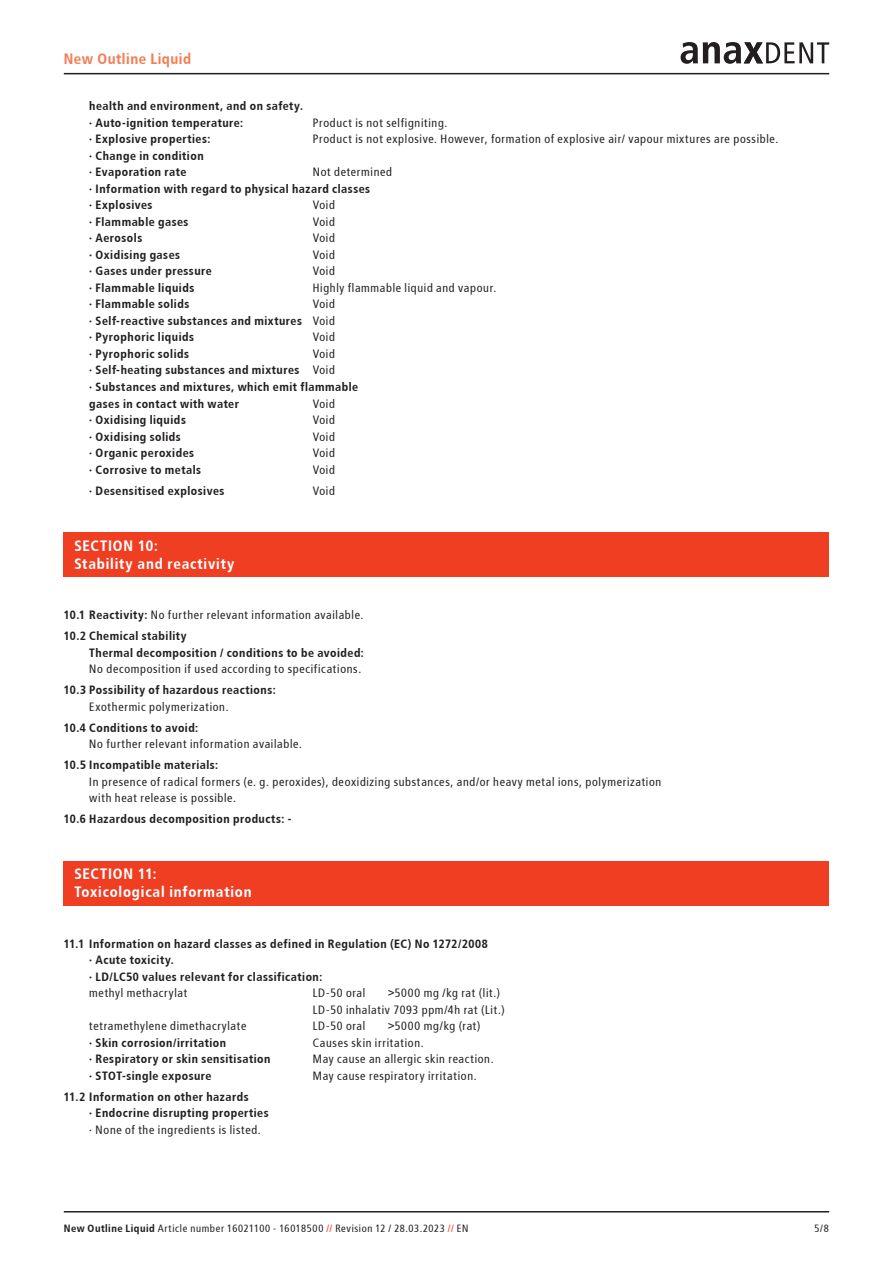
<style>
.page{position:relative;width:893px;height:1263px;background:#fff}
.page>*{position:absolute;margin:0;border:0;box-sizing:border-box;transform-origin:0 0}
.t1{font:700 15px/18px "Transit";letter-spacing:.03em;color:#fff}
.t2{font:700 15px "Transit";letter-spacing:.015em;color:#f47d54}
.t3{font:700 12px/16.5px "Transit";letter-spacing:.02em;color:#231f20}
.t4{font:12px/16.5px "Transit";letter-spacing:.02em;color:#231f20}
.t5{font:10.5px "Transit";letter-spacing:.02em;color:#231f20}
.s1{font-weight:400}
.s2{font-weight:700}
.s3{font-family:"Arial"}
.s4{color:#ef3e22}
</style>
<div class="page">
<svg style="left:681px;top:42px;width:148px;height:22px"></svg>
<hr style="left:64px;top:1211px;width:765px;height:1px;background:#231f20">
<hr style="left:64px;top:73px;width:765px;height:1px;background:#231f20">
<div style="left:64px;top:532px;width:765px;height:45px;background:#ef3e22"></div>
<div style="left:64px;top:861px;width:765px;height:44px;background:#ef3e22"></div>
<p class="t2" style="left:64px;top:50px;width:129px">New Outline Liquid</p>
<p class="t3" style="left:89px;top:98px;width:215px">health and environment, and on safety. · Auto-ignition temperature:</p>
<p class="t4" style="left:313px;top:115px;width:137px">Product is not selfigniting.</p>
<p class="t3" style="left:89px;top:131px;width:123px">· Explosive properties:</p>
<p class="t4" style="left:313px;top:131px;width:467px">Product is not explosive. However, formation of explosive air/ vapour mixtures are possible.</p>
<p class="t3" style="left:89px;top:148px;width:116px">· Change in condition · Evaporation rate</p>
<p class="t4" style="left:313px;top:164px;width:81px">Not determined</p>
<p class="t3" style="left:89px;top:181px;width:283px">· Information with regard to physical hazard classes · Explosives</p>
<p class="t4" style="left:313px;top:197px;width:24px">Void</p>
<p class="t3" style="left:89px;top:214px;width:101px">· Flammable gases</p>
<p class="t4" style="left:313px;top:214px;width:24px">Void</p>
<p class="t3" style="left:89px;top:230px;width:55px">· Aerosols</p>
<p class="t4" style="left:313px;top:230px;width:24px">Void</p>
<p class="t3" style="left:89px;top:247px;width:93px">· Oxidising gases</p>
<p class="t4" style="left:313px;top:247px;width:24px">Void</p>
<p class="t3" style="left:89px;top:263px;width:124px">· Gases under pressure</p>
<p class="t4" style="left:313px;top:263px;width:24px">Void</p>
<p class="t3" style="left:89px;top:280px;width:107px">· Flammable liquids</p>
<p class="t4" style="left:313px;top:280px;width:185px">Highly flammable liquid and vapour.</p>
<p class="t3" style="left:89px;top:296px;width:102px">· Flammable solids</p>
<p class="t3" style="left:89px;top:296px;width:248px;text-align:justify;text-indent:223px"><span class="s1">Void </span>· Self-reactive substances and mixtures <span class="s1">Void </span>· Pyrophoric liquids</p>
<p class="t4" style="left:313px;top:329px;width:24px">Void</p>
<p class="t3" style="left:89px;top:346px;width:102px">· Pyrophoric solids</p>
<p class="t3" style="left:89px;top:346px;width:271px;text-indent:223px"><span class="s1">Void<br></span>· Self-heating substances and mixtures <span class="s1">Void<br></span>· Substances and mixtures, which emit flammable gases in contact with water</p>
<p class="t4" style="left:313px;top:395px;width:24px">Void</p>
<p class="t3" style="left:89px;top:412px;width:98px">· Oxidising liquids</p>
<p class="t4" style="left:313px;top:412px;width:24px">Void</p>
<p class="t3" style="left:89px;top:428px;width:93px">· Oxidising solids</p>
<p class="t4" style="left:313px;top:428px;width:24px">Void</p>
<p class="t3" style="left:89px;top:445px;width:107px">· Organic peroxides</p>
<p class="t4" style="left:313px;top:445px;width:24px">Void</p>
<p class="t3" style="left:89px;top:461px;width:114px">· Corrosive to metals</p>
<p class="t4" style="left:313px;top:461px;width:24px">Void</p>
<p class="t3" style="left:89px;top:482px;width:137px">· Desensitised explosives</p>
<p class="t4" style="left:313px;top:482px;width:24px">Void</p>
<p class="t1" style="left:74px;top:536px;width:162px">SECTION 10:<br>Stability and reactivity</p>
<p class="t4" style="left:64px;top:604px;width:302px;line-height:21px"><span class="s2">10.1 Reactivity:</span> No further relevant information available.<br><span class="s2">10.2 Chemical stability</span></p>
<p class="t3" style="left:89px;top:644px;width:276px">Thermal decomposition / conditions to be avoided:</p>
<p class="t4" style="left:89px;top:661px;width:274px">No decomposition if used according to specifications.</p>
<p class="t3" style="left:64px;top:682px;width:214px">10.3 Possibility of hazardous reactions:</p>
<p class="t4" style="left:89px;top:698px;width:141px">Exothermic polymerization.</p>
<p class="t3" style="left:64px;top:719px;width:136px">10.4 Conditions to avoid:</p>
<p class="t4" style="left:89px;top:736px;width:215px">No further relevant information available.</p>
<p class="t3" style="left:64px;top:757px;width:156px">10.5 Incompatible materials:</p>
<p class="t4" style="left:89px;top:773px;width:574px">In presence of radical formers (e. g. peroxides), deoxidizing substances, and/or heavy metal ions, polymerization with heat release is possible.</p>
<p class="t3" style="left:64px;top:811px;width:229px">10.6 Hazardous decomposition products: -</p>
<p class="t1" style="left:74px;top:865px;width:179px">SECTION 11:<br>Toxicological information</p>
<p class="t3" style="left:89px;top:935px;width:400px;text-indent:-26px">11.1 Information on hazard classes as defined in Regulation (EC) No 1272/2008 · Acute toxicity.<br>· LD/LC50 values relevant for classification:</p>
<p class="t4" style="left:89px;top:985px;width:100px">methyl methacrylat</p>
<p class="t4" style="left:313px;top:985px;width:54px">LD-50 oral</p>
<p class="t4" style="left:313px;top:985px;width:194px;text-indent:75px"><span class="s3">&gt;</span>5000 mg /kg rat (lit.)<br>LD-50 inhalativ 7093 ppm/4h rat (Lit.)</p>
<p class="t4" style="left:89px;top:1018px;width:159px">tetramethylene dimethacrylate</p>
<p class="t4" style="left:313px;top:1018px;width:54px">LD-50 oral</p>
<p class="t4" style="left:388px;top:1018px;width:95px"><span class="s3">&gt;</span>5000 mg/kg (rat)</p>
<p class="t3" style="left:89px;top:1034px;width:139px">· Skin corrosion/irritation</p>
<p class="t4" style="left:313px;top:1034px;width:113px">Causes skin irritation.</p>
<p class="t3" style="left:89px;top:1051px;width:183px">· Respiratory or skin sensitisation</p>
<p class="t4" style="left:313px;top:1051px;width:183px">May cause an allergic skin reaction.</p>
<p class="t3" style="left:89px;top:1067px;width:124px">· STOT-single exposure</p>
<p class="t4" style="left:313px;top:1067px;width:166px">May cause respiratory irritation.</p>
<p class="t3" style="left:89px;top:1088px;width:181px;text-indent:-26px">11.2 Information on other hazards<br>· Endocrine disrupting properties</p>
<p class="t4" style="left:89px;top:1121px;width:174px">· None of the ingredients is listed.</p>
<p class="t5" style="left:64px;top:1222px;width:407px"><span class="s2">New Outline Liquid</span> Article number 16021100 - 16018500 <span class="s4">//</span> Revision 12 / 28.03.2023 <span class="s4">//</span> EN</p>
<p class="t5" style="left:815px;top:1222px;width:16px">5/8</p>
</div>
